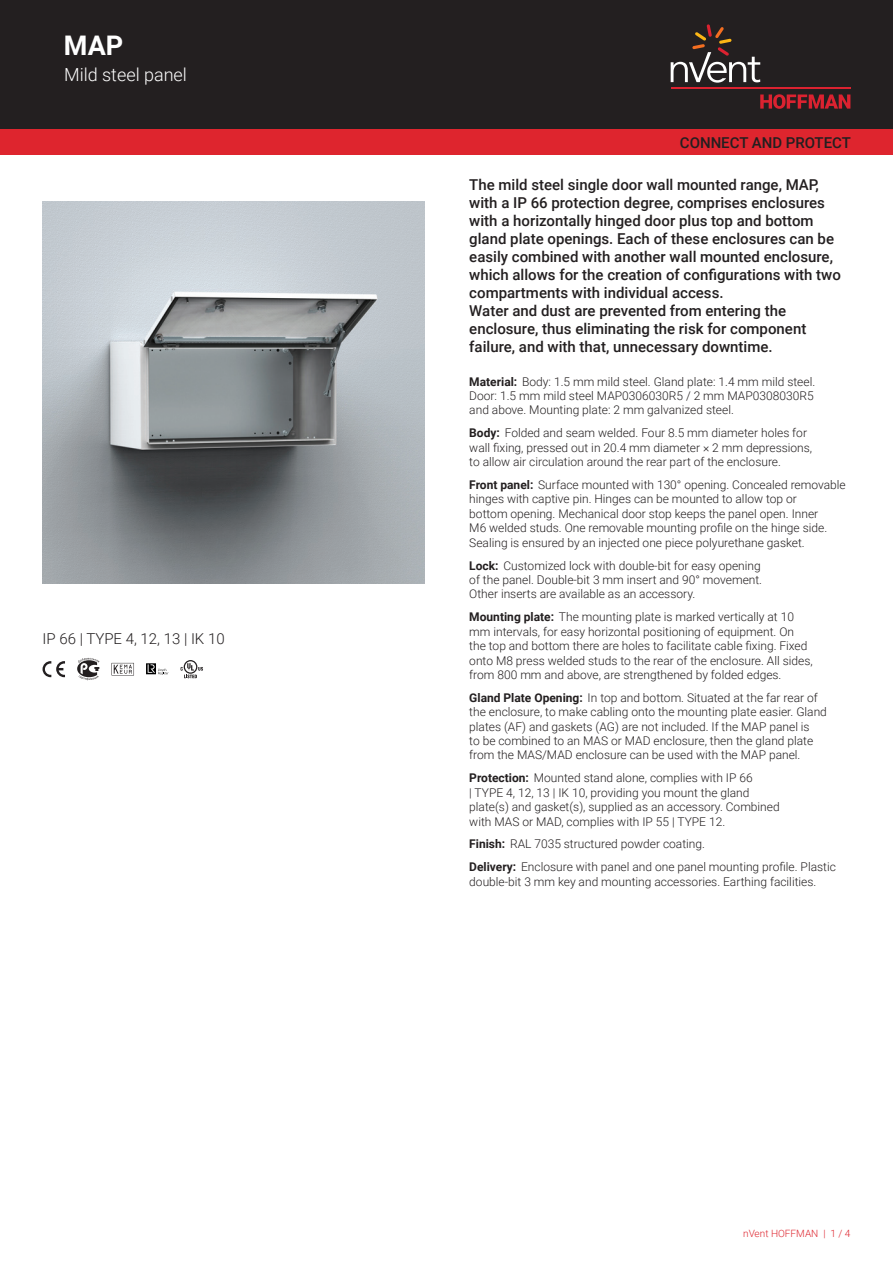
<style>
.page{position:relative;width:893px;height:1263px;background:#fff}
.page>*{position:absolute;margin:0;border:0;box-sizing:border-box;transform-origin:0 0}
.t1{font:700 27px "Roboto";color:#fff}
.t2{font:300 18px "Roboto";color:#fff}
.t3{font:500 15px/18px "Roboto";color:#231f20}
.t4{font:300 15px "Roboto";color:#231f20}
.t5{font:300 12px/14.4px "Roboto";color:#231f20}
.t6{font:300 10.05px "Roboto";color:#de252e}
.s1{font-weight:700}
</style>
<div class="page">
<div style="left:0;top:0;width:893px;height:129px;background:#231f20"></div>
<svg style="left:760px;top:94px;width:90px;height:15px"></svg>
<hr style="left:671px;top:88px;width:179px;height:1px;background:#db2230">
<svg style="left:671px;top:24px;width:89px;height:59px"></svg>
<div style="left:0;top:129px;width:893px;height:26px;background:#de252e"></div>
<img style="left:43px;top:202px;width:381px;height:382px">
<svg style="left:43px;top:661px;width:22px;height:16px"></svg>
<svg style="left:77px;top:658px;width:22px;height:22px"></svg>
<svg style="left:112px;top:663px;width:22px;height:12px"></svg>
<svg style="left:146px;top:663px;width:23px;height:12px"></svg>
<svg style="left:181px;top:660px;width:22px;height:18px"></svg>
<h1 class="t1" style="left:64px;top:27px;width:61px">MAP</h1>
<h2 class="t2" style="left:64px;top:62px;width:124px">Mild steel panel</h2>
<p class="t4" style="left:43px;top:628px;width:184px">IP 66 | TYPE 4, 12, 13 | IK 10</p>
<p class="t3" style="left:680px;top:133px;width:173px">CONNECT AND PROTECT</p>
<p class="t3" style="left:469px;top:175px;width:373px">The mild steel single door wall mounted range, MAP, with a IP 66 protection degree, comprises enclosures with a horizontally hinged door plus top and bottom gland plate openings. Each of these enclosures can be easily combined with another wall mounted enclosure, which allows for the creation of configurations with two compartments with individual access.<br>Water and dust are prevented from entering the enclosure, thus eliminating the risk for component failure, and with that, unnecessary downtime.</p>
<p class="t5" style="left:469px;top:374px;width:347px"><span class="s1">Material:</span> Body: 1.5 mm mild steel. Gland plate: 1.4 mm mild steel.<br>Door: 1.5 mm mild steel MAP0306030R5 / 2 mm MAP0308030R5 and above. Mounting plate: 2 mm galvanized steel.</p>
<p class="t5" style="left:469px;top:425px;width:344px"><span class="s1">Body:</span> Folded and seam welded. Four 8.5 mm diameter holes for wall fixing, pressed out in 20.4 mm diameter × 2 mm depressions, to allow air circulation around the rear part of the enclosure.</p>
<p class="t5" style="left:469px;top:477px;width:378px"><span class="s1">Front panel:</span> Surface mounted with 130° opening. Concealed removable hinges with captive pin. Hinges can be mounted to allow top or<br>bottom opening. Mechanical door stop keeps the panel open. Inner<br>M6 welded studs. One removable mounting profile on the hinge side.<br>Sealing is ensured by an injected one piece polyurethane gasket.</p>
<p class="t5" style="left:469px;top:558px;width:294px;text-align:justify"><span class="s1">Lock:</span> Customized lock with double-bit for easy opening of the panel. Double-bit 3 mm insert and 90° movement.<br>Other inserts are available as an accessory.</p>
<p class="t5" style="left:469px;top:609px;width:345px"><span class="s1">Mounting plate:</span> The mounting plate is marked vertically at 10 mm intervals, for easy horizontal positioning of equipment. On the top and bottom there are holes to facilitate cable fixing. Fixed onto M8 press welded studs to the rear of the enclosure. All sides, from 800 mm and above, are strengthened by folded edges.</p>
<p class="t5" style="left:469px;top:690px;width:359px"><span class="s1">Gland Plate Opening:</span> In top and bottom. Situated at the far rear of the enclosure, to make cabling onto the mounting plate easier. Gland plates (AF) and gaskets (AG) are not included. If the MAP panel is<br>to be combined to an MAS or MAD enclosure, then the gland plate from the MAS/MAD enclosure can be used with the MAP panel.</p>
<p class="t5" style="left:469px;top:770px;width:312px"><span class="s1">Protection:</span> Mounted stand alone, complies with IP 66<br>| TYPE 4, 12, 13 | IK 10, providing you mount the gland plate(s) and gasket(s), supplied as an accessory. Combined with MAS or MAD, complies with IP 55 | TYPE 12.</p>
<p class="t5" style="left:469px;top:832px;width:368px;line-height:23px"><span class="s1">Finish:</span> RAL 7035 structured powder coating.<br><span class="s1">Delivery:</span> Enclosure with panel and one panel mounting profile. Plastic</p>
<p class="t5" style="left:469px;top:874px;width:349px">double-bit 3 mm key and mounting accessories. Earthing facilities.</p>
<p class="t6" style="left:743px;top:1226px;width:109px">nVent HOFFMAN | 1 / 4</p>
</div>
